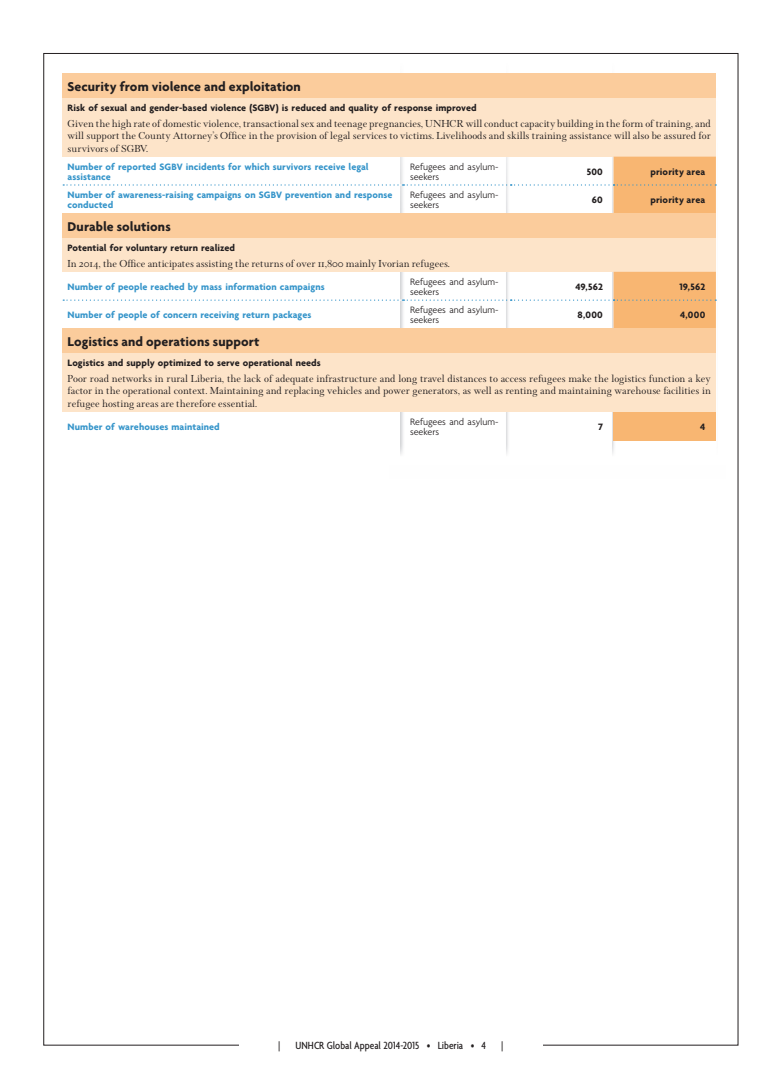
<style>
.page{position:relative;width:780px;height:1088px;background:#fff}
.page>*{position:absolute;margin:0;border:0;box-sizing:border-box;transform-origin:0 0}
.t1{font:700 13.75px "Agenda";letter-spacing:.005em;color:#231f20}
.t2{font:11.25px/12.5px "Wessex";color:#231f20;text-align:justify}
.t3{font:500 condensed 11.25px "Agenda";letter-spacing:-.005em;color:#231f20}
.t4{font:700 10px/10px "Agenda";letter-spacing:.005em;color:#3695ca}
.t5{font:700 10px "Agenda";letter-spacing:.005em;color:#231f20}
.t6{font:300 10px/10px "Agenda";color:#231f20}
</style>
<div class="page">
<div style="left:63px;top:73px;width:653px;height:25px;background:#fbcc9c"></div>
<div style="left:63px;top:98px;width:653px;height:59px;background:#fde4c9"></div>
<svg style="left:63px;top:157px;width:653px;height:56px"></svg>
<div style="left:63px;top:213px;width:653px;height:25px;background:#fbcc9c"></div>
<div style="left:63px;top:238px;width:653px;height:34px;background:#fde4c9"></div>
<svg style="left:63px;top:272px;width:653px;height:56px"></svg>
<div style="left:63px;top:328px;width:653px;height:25px;background:#fbcc9c"></div>
<div style="left:63px;top:353px;width:653px;height:59px;background:#fde4c9"></div>
<div style="left:613px;top:412px;width:103px;height:28px;background:#f8b672"></div>
<img style="left:400px;top:443px;width:214px;height:12px">
<p class="t1" style="left:68px;top:78px;width:235px">Security from violence and exploitation</p>
<p class="t5" style="left:68px;top:101px;width:410px">Risk of sexual and gender-based violence (SGBV) is reduced and quality of response improved</p>
<p class="t2" style="left:68px;top:117px;width:645px">Given the high rate of domestic violence, transactional sex and teenage pregnancies, UNHCR will conduct capacity building in the form of training, and will support the County Attorney’s Office in the provision of legal services to victims. Livelihoods and skills training assistance will also be assured for survivors of SGBV.</p>
<p class="t4" style="left:68px;top:161px;width:303px">Number of reported SGBV incidents for which survivors receive legal assistance</p>
<p class="t6" style="left:410px;top:161px;width:90px">Refugees and asylum&shy;seekers</p>
<p class="t5" style="left:586px;top:165px;width:18px">500</p>
<p class="t5" style="left:650px;top:165px;width:56px">priority area</p>
<p class="t4" style="left:68px;top:189px;width:326px">Number of awareness-raising campaigns on SGBV prevention and response conducted</p>
<p class="t6" style="left:410px;top:190px;width:90px">Refugees and asylum&shy;seekers</p>
<p class="t5" style="left:592px;top:194px;width:12px">60</p>
<p class="t5" style="left:650px;top:194px;width:56px">priority area</p>
<p class="t1" style="left:68px;top:218px;width:105px">Durable solutions</p>
<p class="t5" style="left:68px;top:241px;width:169px">Potential for voluntary return realized</p>
<p class="t2" style="left:68px;top:257px;width:384px">In 2014, the Office anticipates assisting the returns of over 11,800 mainly Ivorian refugees.</p>
<p class="t4" style="left:68px;top:281px;width:259px">Number of people reached by mass information campaigns</p>
<p class="t6" style="left:410px;top:276px;width:90px">Refugees and asylum&shy;seekers</p>
<p class="t5" style="left:575px;top:280px;width:29px">49,562</p>
<p class="t5" style="left:679px;top:280px;width:27px">19,562</p>
<p class="t4" style="left:68px;top:310px;width:245px">Number of people of concern receiving return packages</p>
<p class="t6" style="left:410px;top:305px;width:90px">Refugees and asylum&shy;seekers</p>
<p class="t5" style="left:577px;top:309px;width:27px">8,000</p>
<p class="t5" style="left:680px;top:309px;width:27px">4,000</p>
<p class="t1" style="left:68px;top:333px;width:193px">Logistics and operations support</p>
<p class="t5" style="left:68px;top:357px;width:255px">Logistics and supply optimized to serve operational needs</p>
<p class="t2" style="left:68px;top:372px;width:644px">Poor road networks in rural Liberia, the lack of adequate infrastructure and long travel distances to access refugees make the logistics function a key factor in the operational context. Maintaining and replacing vehicles and power generators, as well as renting and maintaining warehouse facilities in refugee hosting areas are therefore essential.</p>
<p class="t4" style="left:68px;top:421px;width:154px">Number of warehouses maintained</p>
<p class="t6" style="left:410px;top:417px;width:90px">Refugees and asylum&shy;seekers</p>
<p class="t5" style="left:598px;top:421px;width:6px">7</p>
<p class="t5" style="left:700px;top:421px;width:7px">4</p>
<p class="t3" style="left:278px;top:1039px;width:4px">|</p>
<p class="t3" style="left:295px;top:1039px;width:192px">UNHCR Global Appeal 2014-2015 • Liberia • 4</p>
<p class="t3" style="left:501px;top:1039px;width:4px">|</p>
</div>
